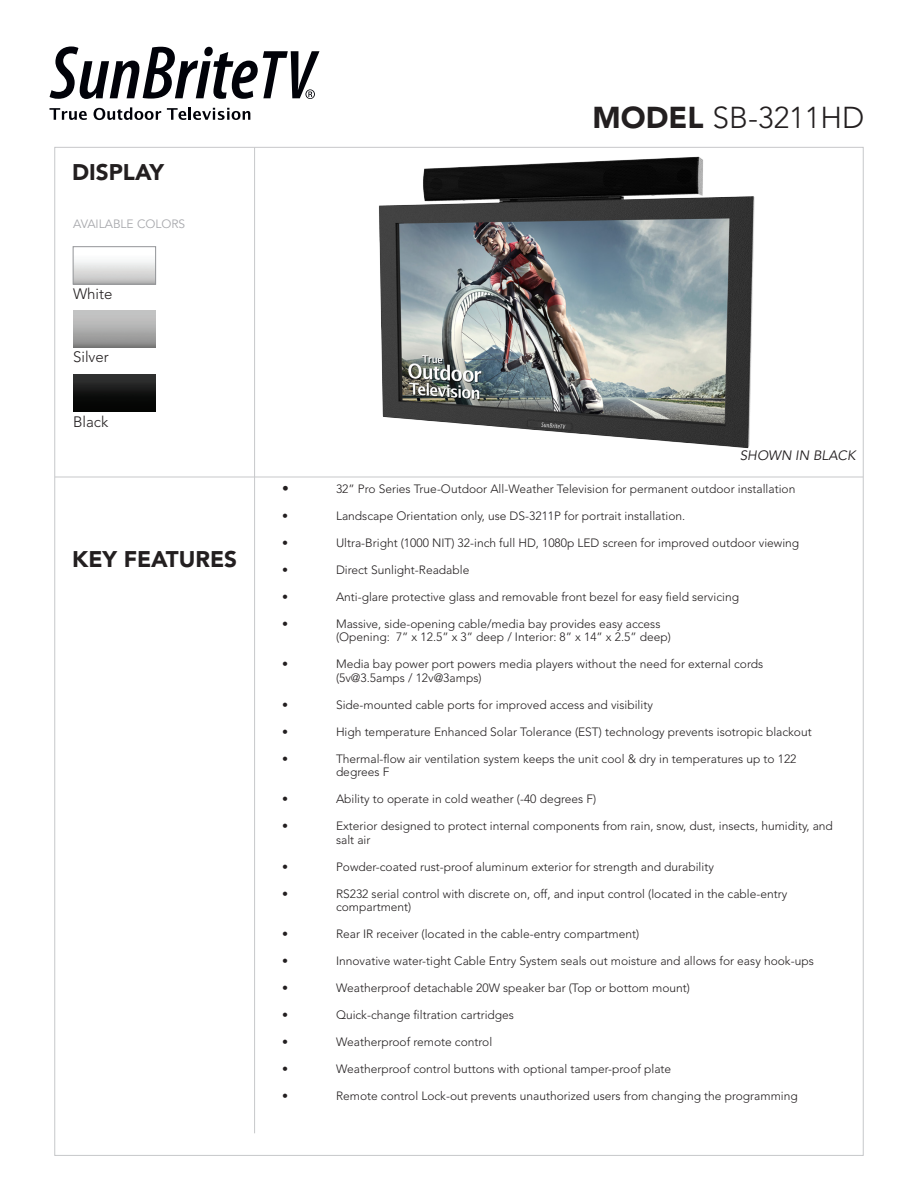
<style>
.page{position:relative;width:918px;height:1188px;background:#fff}
.page>*{position:absolute;margin:0;border:0;box-sizing:border-box;transform-origin:0 0}
.t1{font:300 30px "Avenir LT Std";color:#231f20}
.t2{font:900 22.5px "Avenir LT Std";color:#231f20}
.t3{font:300 15px "Avenir LT Std";color:#231f20}
.t4{font:italic 13.5px "Avenir LT Std";color:#231f20}
.t5{font:300 13.5px "Avenir LT Std";color:#231f20}
.t6{font:300 12px/13.5px "Avenir LT Std";color:#231f20}
.t7{font:12px "Avenir LT Std";color:#a8a9ad}
.s1{font-weight:900}
</style>
<div class="page">
<svg style="left:50px;top:46px;width:269px;height:53px"></svg>
<svg style="left:50px;top:108px;width:37px;height:12px"></svg>
<svg style="left:94px;top:107px;width:67px;height:13px"></svg>
<svg style="left:167px;top:107px;width:83px;height:13px"></svg>
<hr style="left:254px;top:147px;width:1px;height:986px;background:#c7c8ca">
<hr style="left:55px;top:477px;width:808px;height:1px;background:#c7c8ca">
<div style="left:73px;top:247px;width:83px;height:37px;border:1px solid #939598"></div>
<img style="left:73px;top:374px;width:82px;height:38px">
<img style="left:379px;top:156px;width:376px;height:293px">
<p class="t2" style="left:72px;top:159px;width:94px">DISPLAY</p>
<p class="t7" style="left:73px;top:217px;width:114px">AVAILABLE COLORS</p>
<p class="t3" style="left:73px;top:285px;width:41px">White</p>
<p class="t3" style="left:73px;top:348px;width:37px">Silver</p>
<p class="t3" style="left:73px;top:413px;width:37px">Black</p>
<p class="t2" style="left:72px;top:545px;width:167px">KEY FEATURES</p>
<p class="t1" style="left:593px;top:100px;width:273px"><span class="s1">MODEL</span> SB-3211HD</p>
<p class="t4" style="left:740px;top:447px;width:117px">SHOWN IN BLACK</p>
<p class="t5" style="left:282px;top:480px;width:8px">•</p>
<p class="t6" style="left:336px;top:482px;width:461px">32” Pro Series True-Outdoor All-Weather Television for permanent outdoor installation</p>
<p class="t6" style="left:282px;top:509px;width:7px">•</p>
<p class="t6" style="left:336px;top:509px;width:351px">Landscape Orientation only, use DS-3211P for portrait installation.</p>
<p class="t6" style="left:282px;top:536px;width:7px">•</p>
<p class="t6" style="left:336px;top:536px;width:465px">Ultra-Bright (1000 NIT) 32-inch full HD, 1080p LED screen for improved outdoor viewing</p>
<p class="t6" style="left:282px;top:563px;width:7px">•</p>
<p class="t6" style="left:336px;top:563px;width:135px">Direct Sunlight-Readable</p>
<p class="t6" style="left:282px;top:590px;width:7px">•</p>
<p class="t6" style="left:336px;top:590px;width:405px">Anti-glare protective glass and removable front bezel for easy field servicing</p>
<p class="t6" style="left:282px;top:617px;width:7px">•</p>
<p class="t6" style="left:336px;top:617px;width:336px">Massive, side-opening cable/media bay provides easy access (Opening: 7” x 12.5” x 3” deep / Interior: 8” x 14” x 2.5” deep)</p>
<p class="t6" style="left:282px;top:657px;width:7px">•</p>
<p class="t6" style="left:336px;top:657px;width:429px">Media bay power port powers media players without the need for external cords (5v@3.5amps / 12v@3amps)</p>
<p class="t6" style="left:282px;top:698px;width:7px">•</p>
<p class="t6" style="left:336px;top:698px;width:318px">Side-mounted cable ports for improved access and visibility</p>
<p class="t6" style="left:282px;top:725px;width:7px">•</p>
<p class="t6" style="left:336px;top:725px;width:477px">High temperature Enhanced Solar Tolerance (EST) technology prevents isotropic blackout</p>
<p class="t6" style="left:282px;top:752px;width:7px">•</p>
<p class="t6" style="left:336px;top:752px;width:462px">Thermal-flow air ventilation system keeps the unit cool &amp; dry in temperatures up to 122 degrees F</p>
<p class="t6" style="left:282px;top:792px;width:7px">•</p>
<p class="t6" style="left:336px;top:792px;width:262px">Ability to operate in cold weather (-40 degrees F)</p>
<p class="t6" style="left:282px;top:819px;width:7px">•</p>
<p class="t6" style="left:336px;top:819px;width:498px">Exterior designed to protect internal components from rain, snow, dust, insects, humidity, and salt air</p>
<p class="t6" style="left:282px;top:860px;width:7px">•</p>
<p class="t6" style="left:336px;top:860px;width:379px">Powder-coated rust-proof aluminum exterior for strength and durability</p>
<p class="t6" style="left:282px;top:887px;width:7px">•</p>
<p class="t6" style="left:336px;top:887px;width:453px">RS232 serial control with discrete on, off, and input control (located in the cable-entry compartment)</p>
<p class="t6" style="left:282px;top:927px;width:7px">•</p>
<p class="t6" style="left:336px;top:927px;width:305px">Rear IR receiver (located in the cable-entry compartment)</p>
<p class="t6" style="left:282px;top:954px;width:7px">•</p>
<p class="t6" style="left:336px;top:954px;width:479px">Innovative water-tight Cable Entry System seals out moisture and allows for easy hook-ups</p>
<p class="t6" style="left:282px;top:981px;width:7px">•</p>
<p class="t6" style="left:336px;top:981px;width:356px">Weatherproof detachable 20W speaker bar (Top or bottom mount)</p>
<p class="t6" style="left:282px;top:1008px;width:7px">•</p>
<p class="t6" style="left:336px;top:1008px;width:180px">Quick-change filtration cartridges</p>
<p class="t6" style="left:282px;top:1035px;width:7px">•</p>
<p class="t6" style="left:336px;top:1035px;width:158px">Weatherproof remote control</p>
<p class="t6" style="left:282px;top:1062px;width:7px">•</p>
<p class="t6" style="left:336px;top:1062px;width:337px">Weatherproof control buttons with optional tamper-proof plate</p>
<p class="t6" style="left:282px;top:1089px;width:7px">•</p>
<p class="t6" style="left:336px;top:1089px;width:463px">Remote control Lock-out prevents unauthorized users from changing the programming</p>
</div>
